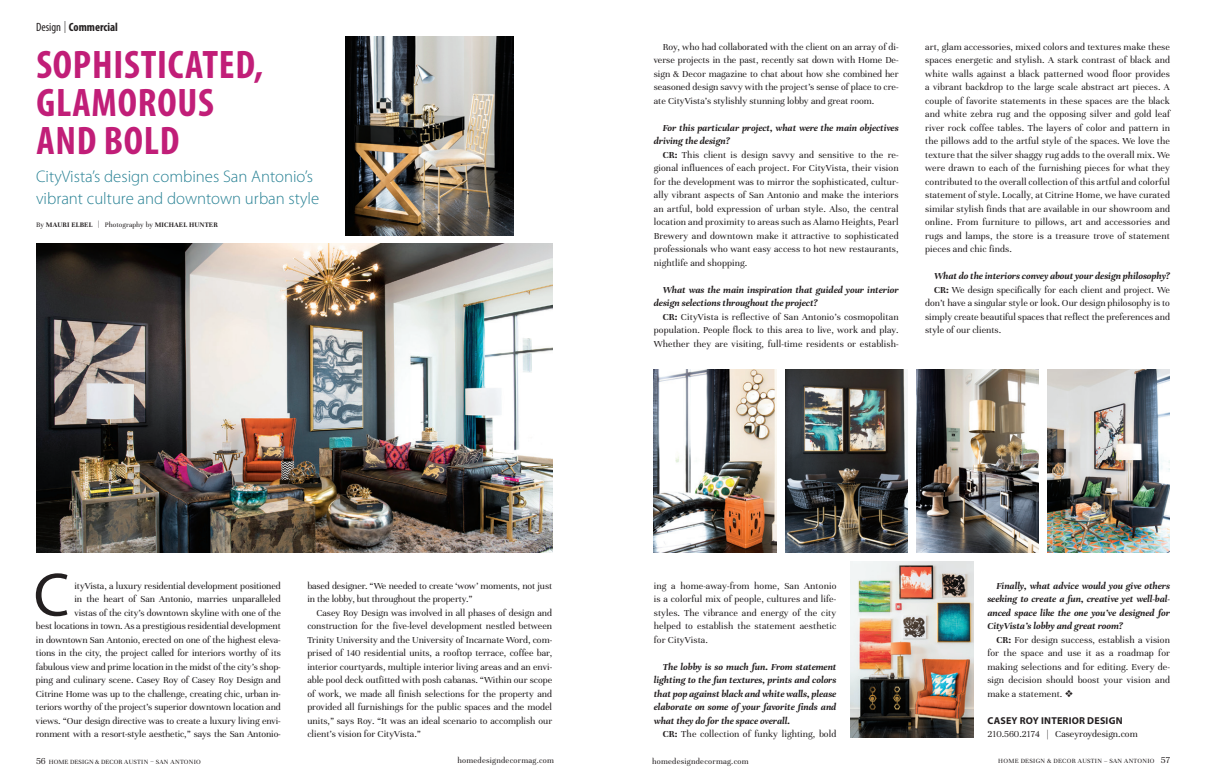
<style>
.page{position:relative;width:1206px;height:783px;background:#fff}
.page>*{position:absolute;margin:0;border:0;box-sizing:border-box;transform-origin:0 0}
.t1{font:61.8px "Myriad Pro";color:#231f20}
.t2{font:700 condensed 40px/38px "Myriad Pro";letter-spacing:.02em;color:#c11e78}
.t3{font:300 16.8px/22.1px "Myriad Pro";color:#298295}
.t4{font:700 condensed 12px "Myriad Pro";color:#231f20}
.t5{font:10px/13.5px "Unna";letter-spacing:-.01em;color:#231f20;text-align:justify}
.t6{font:italic 700 10px/13.5px "Unna";color:#231f20}
.t7{font:10px "Unna";letter-spacing:.01em;color:#231f20}
.t8{font:700 10px "Myriad Pro";letter-spacing:.02em;color:#231f20}
.t9{font:8.5px "Unna";letter-spacing:.03em;color:#231f20}
.t10{font:700 7.5px "Unna";letter-spacing:.02em;color:#231f20}
.t11{font:7px "Unna";letter-spacing:.04em;color:#231f20}
.s1{font-weight:400}
.s2{font-weight:300;font-stretch:normal}
.s3{font-weight:700}
.s4{font-size:10px}
</style>
<div class="page">
<img style="left:36px;top:244px;width:516px;height:309px">
<img style="left:346px;top:36px;width:168px;height:200px">
<img style="left:654px;top:370px;width:123px;height:183px">
<img style="left:786px;top:370px;width:122px;height:183px">
<img style="left:917px;top:370px;width:122px;height:183px">
<img style="left:1048px;top:370px;width:122px;height:183px">
<img style="left:851px;top:562px;width:122px;height:176px">
<p class="t4" style="left:36px;top:19px;width:83px"><span class="s1">Design</span> <span class="s2">|</span> Commercial</p>
<h2 class="t2" style="left:36px;top:45px;width:228px">SOPHISTICATED,<br>GLAMOROUS<br>AND BOLD</h2>
<h3 class="t3" style="left:36px;top:166px;width:285px">CityVista’s design combines San Antonio’s vibrant culture and downtown urban style</h3>
<p class="t10" style="left:36px;top:220px;width:183px"><span class="s1">By</span> MAURI ELBEL <span class="s1">| Photography by</span> MICHAEL HUNTER</p>
<h1 class="t1" style="left:34px;top:557px;width:37px">C</h1>
<p class="t5" style="left:36px;top:579px;width:246px;text-align:right">ityVista, a luxury residential development positioned<br>in the heart of San Antonio, marries unparalleled<br>vistas of the city’s downtown skyline with one of the<br>best locations in town. As a prestigious residential development in downtown San Antonio, erected on one of the highest eleva&shy;tions in the city, the project called for interiors worthy of its fabulous view and prime location in the midst of the city’s shop&shy;ping and culinary scene. Casey Roy of Casey Roy Design and Citrine Home was up to the challenge, creating chic, urban in&shy;teriors worthy of the project’s superior downtown location and views. “Our design directive was to create a luxury living envi&shy;ronment with a resort-style aesthetic,” says the San Antonio-</p>
<p class="t5" style="left:307px;top:579px;width:246px">based designer. “We needed to create ‘wow’ moments, not just in the lobby, but throughout the property.”</p>
<p class="t5" style="left:307px;top:606px;width:246px;text-indent:9px">Casey Roy Design was involved in all phases of design and construction for the five-level development nestled between Trinity University and the University of Incarnate Word, com&shy;prised of 140 residential units, a rooftop terrace, coffee bar, interior courtyards, multiple interior living areas and an envi&shy;able pool deck outfitted with posh cabanas. “Within our scope of work, we made all finish selections for the property and provided all furnishings for the public spaces and the model units,” says Roy. “It was an ideal scenario to accomplish our client’s vision for CityVista.”</p>
<p class="t5" style="left:654px;top:40px;width:246px;text-indent:9px">Roy, who had collaborated with the client on an array of di&shy;verse projects in the past, recently sat down with Home De&shy;sign &amp; Decor magazine to chat about how she combined her seasoned design savvy with the project’s sense of place to cre&shy;ate CityVista’s stylishly stunning lobby and great room.</p>
<p class="t6" style="left:654px;top:121px;width:246px;text-indent:9px">For this particular project, what were the main objectives driving the design?</p>
<p class="t5" style="left:654px;top:148px;width:246px;text-indent:9px"><span class="s3">CR:</span> This client is design savvy and sensitive to the re&shy;gional influences of each project. For CityVista, their vision for the development was to mirror the sophisticated, cultur&shy;ally vibrant aspects of San Antonio and make the interiors an artful, bold expression of urban style. Also, the central location and proximity to areas such as Alamo Heights, Pearl Brewery and downtown make it attractive to sophisticated professionals who want easy access to hot new restaurants, nightlife and shopping.</p>
<p class="t6" style="left:654px;top:283px;width:246px;text-indent:9px">What was the main inspiration that guided your interior design selections throughout the project?</p>
<p class="t5" style="left:654px;top:310px;width:246px;text-indent:9px"><span class="s3">CR:</span> CityVista is reflective of San Antonio’s cosmopolitan population. People flock to this area to live, work and play.<br>Whether they are visiting, full-time residents or establish-</p>
<p class="t5" style="left:925px;top:40px;width:246px">art, glam accessories, mixed colors and textures make these spaces energetic and stylish. A stark contrast of black and white walls against a black patterned wood floor provides a vibrant backdrop to the large scale abstract art pieces. A couple of favorite statements in these spaces are the black and white zebra rug and the opposing silver and gold leaf river rock coffee tables. The layers of color and pattern in the pillows add to the artful style of the spaces. We love the texture that the silver shaggy rug adds to the overall mix. We were drawn to each of the furnishing pieces for what they contributed to the overall collection of this artful and colorful statement of style. Locally, at Citrine Home, we have curated similar stylish finds that are available in our showroom and online. From furniture to pillows, art and accessories and rugs and lamps, the store is a treasure trove of statement pieces and chic finds.</p>
<p class="t6" style="left:934px;top:269px;width:237px">What do the interiors convey about your design philosophy?</p>
<p class="t5" style="left:934px;top:283px;width:237px"><span class="s3">CR:</span> We design specifically for each client and project. We</p>
<p class="t5" style="left:925px;top:296px;width:246px">don’t have a singular style or look. Our design philosophy is to</p>
<p class="t5" style="left:925px;top:310px;width:246px">simply create beautiful spaces that reflect the preferences and</p>
<p class="t5" style="left:925px;top:323px;width:78px">style of our clients.</p>
<p class="t5" style="left:654px;top:579px;width:184px">ing a home-away-from home, San Antonio is a colorful mix of people, cultures and life&shy;styles. The vibrance and energy of the city helped to establish the statement aesthetic for CityVista.</p>
<p class="t6" style="left:654px;top:660px;width:184px;text-align:justify;text-indent:9px">The lobby is so much fun. From statement lighting to the fun textures, prints and colors that pop against black and white walls, please elaborate on some of your favorite finds and what they do for the space overall.</p>
<p class="t7" style="left:663px;top:728px;width:175px"><span class="s3">CR:</span> The collection of funky lighting, bold</p>
<p class="t6" style="left:987px;top:579px;width:184px;text-align:justify;text-indent:9px">Finally, what advice would you give others seeking to create a fun, creative yet well-bal&shy;anced space like the one you’ve designed for CityVista’s lobby and great room?</p>
<p class="t5" style="left:987px;top:633px;width:184px;text-indent:9px"><span class="s3">CR:</span> For design success, establish a vision for the space and use it as a roadmap for making selections and for editing. Every de&shy;sign decision should boost your vision and make a statement. ❖</p>
<p class="t8" style="left:988px;top:714px;width:137px">CASEY ROY INTERIOR DESIGN</p>
<p class="t5" style="left:987px;top:727px;width:152px">210.560.2174 | Caseyroydesign.com</p>
<p class="t11" style="left:36px;top:757px;width:166px"><span class="s4">56</span> HOME DESIGN &amp; DECOR AUSTIN – SAN ANTONIO</p>
<p class="t9" style="left:457px;top:756px;width:98px">homedesigndecormag.com</p>
<p class="t9" style="left:652px;top:756px;width:98px">homedesigndecormag.com</p>
<p class="t11" style="left:998px;top:757px;width:173px">HOME DESIGN &amp; DECOR AUSTIN – SAN ANTONIO <span class="s4">57</span></p>
</div>
